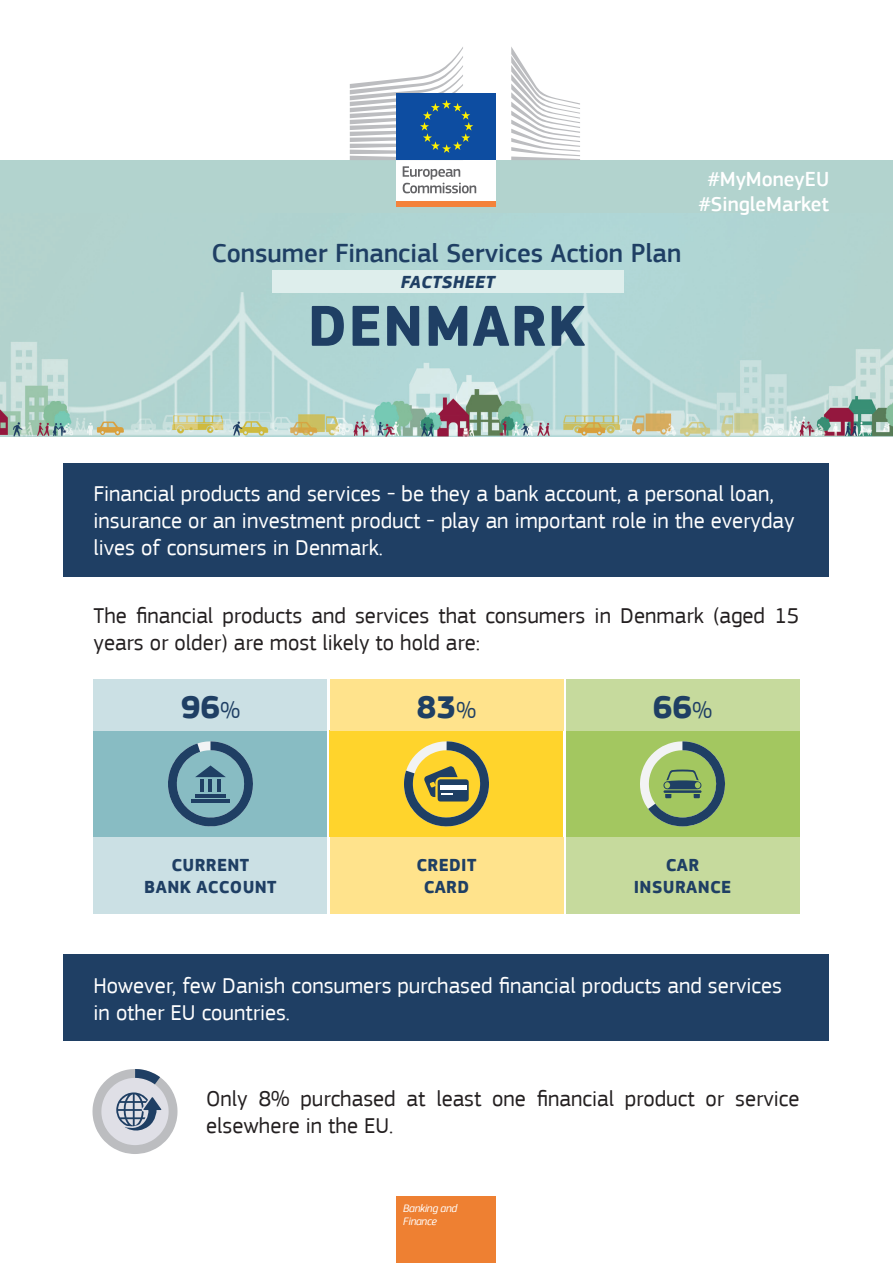
<style>
.page{position:relative;width:893px;height:1263px;background:#fff}
.page>*{position:absolute;margin:0;border:0;box-sizing:border-box;transform-origin:0 0}
.t1{font:700 60px "EC Square Sans Pro";letter-spacing:.02em;color:#1f3f64}
.t2{font:700 33px "EC Square Sans Pro";color:#1f3f64}
.t3{font:500 27px "EC Square Sans Pro";color:#1f3f64}
.Quotes{font:22.5px/27px "EC Square Sans Pro";color:#fff}
.Paragraph{font:22.5px/27px "EC Square Sans Pro";color:#231f20}
.t4{font:500 21px "EC Square Sans Pro";color:#fff}
.t5{font:700 18px/21.6px "EC Square Sans Pro";letter-spacing:.02em;color:#1f3f64;text-align:center}
.t6{font:italic 700 18px "EC Square Sans Pro";letter-spacing:.02em;color:#1f3f64}
.t7{font:italic 11.4px/13.6px "EC Square Sans Pro";letter-spacing:-.03em;color:#fff}
.s1{font-weight:400;font-size:24px}
</style>
<div class="page">
<div style="left:0;top:160px;width:893px;height:276px;background:#b2d3ce"></div>
<img style="left:0;top:270px;width:893px;height:166px">
<div style="left:272px;top:270px;width:351px;height:22px;background:#deeeec"></div>
<div style="left:64px;top:463px;width:765px;height:113px;background:#1f3f64"></div>
<div style="left:64px;top:955px;width:765px;height:86px;background:#1f3f64"></div>
<div style="left:94px;top:731px;width:233px;height:106px;background:#88bcc3"></div>
<div style="left:94px;top:837px;width:233px;height:76px;background:#cbe0e4"></div>
<div style="left:94px;top:680px;width:233px;height:51px;background:#cbe0e4"></div>
<svg style="left:168px;top:741px;width:85px;height:85px"></svg>
<div style="left:330px;top:731px;width:233px;height:106px;background:#ffd42c"></div>
<div style="left:330px;top:837px;width:233px;height:76px;background:#ffe38c"></div>
<div style="left:330px;top:680px;width:233px;height:51px;background:#ffe38c"></div>
<svg style="left:404px;top:741px;width:85px;height:85px"></svg>
<div style="left:566px;top:731px;width:233px;height:106px;background:#a3c760"></div>
<div style="left:566px;top:837px;width:233px;height:76px;background:#c6da9d"></div>
<div style="left:566px;top:680px;width:233px;height:51px;background:#c6da9d"></div>
<svg style="left:640px;top:741px;width:85px;height:85px"></svg>
<svg style="left:92px;top:1069px;width:86px;height:85px"></svg>
<div style="left:397px;top:1196px;width:99px;height:67px;background:#ee8032"></div>
<div style="left:397px;top:158px;width:99px;height:43px;background:#fff"></div>
<svg style="left:403px;top:166px;width:73px;height:27px"></svg>
<svg style="left:511px;top:47px;width:69px;height:113px"></svg>
<div style="left:397px;top:94px;width:99px;height:66px;background:#0d4da1"></div>
<svg style="left:350px;top:47px;width:123px;height:113px"></svg>
<div style="left:397px;top:201px;width:99px;height:6px;background:#f4823b"></div>
<p class="t3" style="left:212px;top:237px;width:471px">Consumer Financial Services Action Plan</p>
<p class="t6" style="left:401px;top:271px;width:96px">FACTSHEET</p>
<p class="t1" style="left:308px;top:290px;width:279px">DENMARK</p>
<p class="t4" style="left:707px;top:166px;width:123px">#MyMoneyEU</p>
<p class="t4" style="left:699px;top:192px;width:132px">#SingleMarket</p>
<p class="Quotes" style="left:94px;top:480px;width:703px">Financial products and services - be they a bank account, a personal loan, insurance or an investment product - play an important role in the everyday lives of consumers in Denmark.</p>
<p class="Paragraph" style="left:94px;top:602px;width:707px">The financial products and services that consumers in Denmark (aged 15 years or older) are most likely to hold are:</p>
<p class="t2" style="left:181px;top:687px;width:61px">96<span class="s1">%</span></p>
<p class="t5" style="left:144px;top:855px;width:134px">CURRENT<br>BANK ACCOUNT</p>
<p class="t2" style="left:417px;top:687px;width:61px">83<span class="s1">%</span></p>
<p class="t5" style="left:416px;top:855px;width:62px">CREDIT<br>CARD</p>
<p class="t2" style="left:653px;top:687px;width:61px">66<span class="s1">%</span></p>
<p class="t5" style="left:634px;top:855px;width:99px">CAR<br>INSURANCE</p>
<p class="Quotes" style="left:94px;top:972px;width:690px">However, few Danish consumers purchased financial products and services in other EU countries.</p>
<p class="Paragraph" style="left:206px;top:1086px;width:595px">Only 8% purchased at least one financial product or service elsewhere in the EU.</p>
<p class="t7" style="left:403px;top:1201px;width:55px">Banking and<br>Finance</p>
</div>
